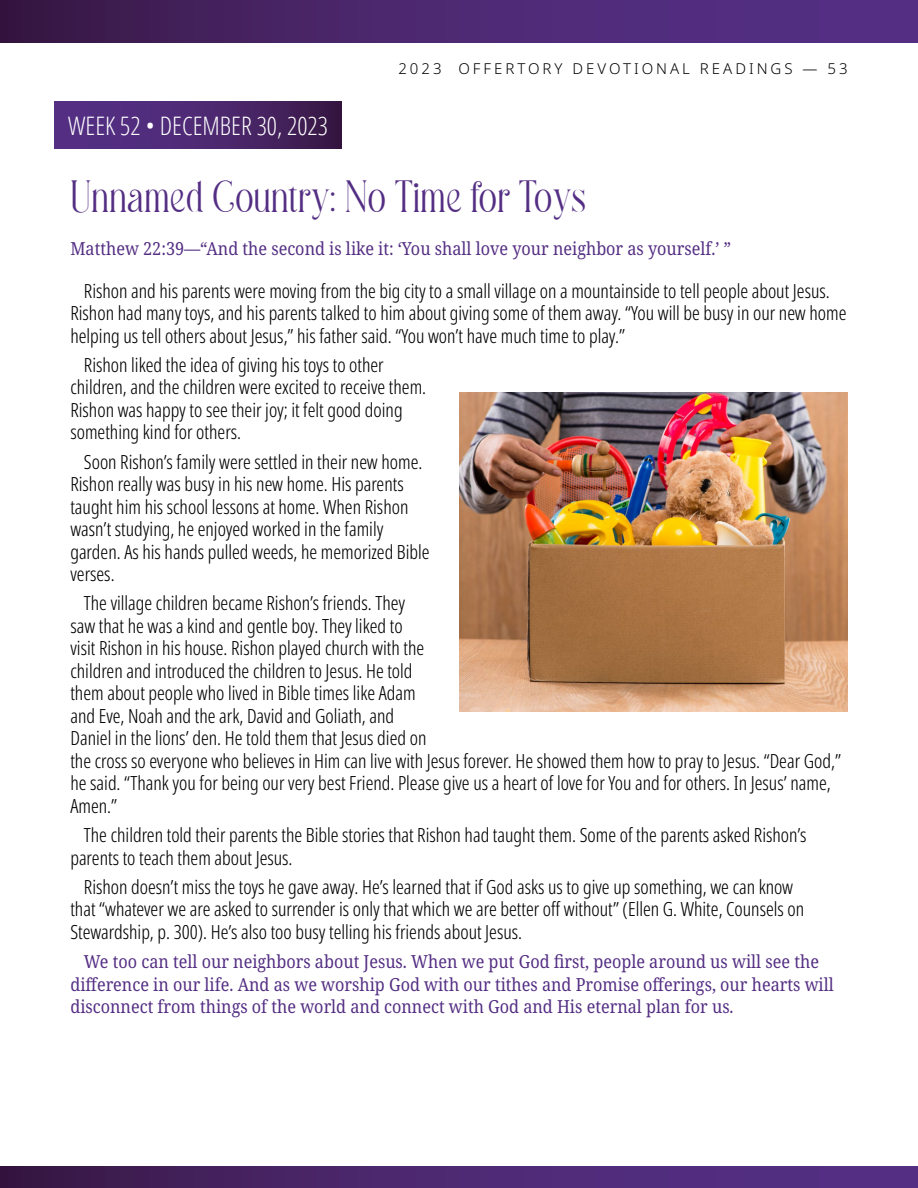
<style>
.page{position:relative;width:918px;height:1188px;background:#fff}
.page>*{position:absolute;margin:0;border:0;box-sizing:border-box;transform-origin:0 0}
.t1{font:45px "Madegra DEMO";color:#542e83}
.t2{font:300 condensed 25.5px "Open Sans";color:#fff}
.t3{font:300 extra-condensed 19.5px/22.5px "Noto Sans";color:#000}
.t4{font:18px/22.5px "Noto Serif";color:#542e83;scale:.9 1}
.t5{font:300 15px "Noto Sans";letter-spacing:.2em;color:#000}
</style>
<div class="page">
<div style="left:0;top:1167px;width:918px;height:21px;background:linear-gradient(to right,#3c1b4b,#59338e)"></div>
<div style="left:0;top:0;width:918px;height:43px;background:linear-gradient(to right,#3c1b4b,#59338e)"></div>
<div style="left:55px;top:102px;width:286px;height:46px;background:linear-gradient(to right,#59338f,#3c1b4c)"></div>
<img style="left:459px;top:392px;width:389px;height:319px">
<h2 class="t2" style="left:68px;top:108px;width:261px">WEEK 52 • DECEMBER 30, 2023</h2>
<p class="t5" style="left:398px;top:58px;width:451px">2023 OFFERTORY DEVOTIONAL READINGS — 53</p>
<h1 class="t1" style="left:70px;top:178px;width:517px">Unnamed Country: No Time for Toys</h1>
<p class="t4" style="left:70px;top:238px;width:736px">Matthew 22:39—“And the second is like it: ‘You shall love your neighbor as yourself.’ ”</p>
<p class="t3" style="left:70px;top:280px;width:778px;text-indent:13px">Rishon and his parents were moving from the big city to a small village on a mountainside to tell people about Jesus.<br>Rishon had many toys, and his parents talked to him about giving some of them away. “You will be busy in our new home helping us tell others about Jesus,” his father said. “You won’t have much time to play.”</p>
<p class="t3" style="left:70px;top:354px;width:357px;text-indent:13px">Rishon liked the idea of giving his toys to other children, and the children were excited to receive them.<br>Rishon was happy to see their joy; it felt good doing something kind for others.</p>
<p class="t3" style="left:70px;top:451px;width:361px;text-indent:13px">Soon Rishon’s family were settled in their new home.<br>Rishon really was busy in his new home. His parents taught him his school lessons at home. When Rishon wasn’t studying, he enjoyed worked in the family garden. As his hands pulled weeds, he memorized Bible verses.</p>
<p class="t3" style="left:70px;top:593px;width:772px;text-indent:13px">The village children became Rishon’s friends. They<br>saw that he was a kind and gentle boy. They liked to<br>visit Rishon in his house. Rishon played church with the<br>children and introduced the children to Jesus. He told<br>them about people who lived in Bible times like Adam<br>and Eve, Noah and the ark, David and Goliath, and<br>Daniel in the lions’ den. He told them that Jesus died on<br>the cross so everyone who believes in Him can live with Jesus forever. He showed them how to pray to Jesus. “Dear God,” he said. “Thank you for being our very best Friend. Please give us a heart of love for You and for others. In Jesus’ name, Amen.”</p>
<p class="t3" style="left:70px;top:824px;width:738px;text-indent:13px">The children told their parents the Bible stories that Rishon had taught them. Some of the parents asked Rishon’s parents to teach them about Jesus.</p>
<p class="t3" style="left:70px;top:876px;width:735px;text-indent:13px">Rishon doesn’t miss the toys he gave away. He’s learned that if God asks us to give up something, we can know that “whatever we are asked to surrender is only that which we are better off without” (Ellen G. White, Counsels on<br>Stewardship, p. 300). He’s also too busy telling his friends about Jesus.</p>
<p class="t4" style="left:70px;top:951px;width:850px;text-indent:13px">We too can tell our neighbors about Jesus. When we put God first, people around us will see the difference in our life. And as we worship God with our tithes and Promise offerings, our hearts will disconnect from things of the world and connect with God and His eternal plan for us.</p>
</div>
